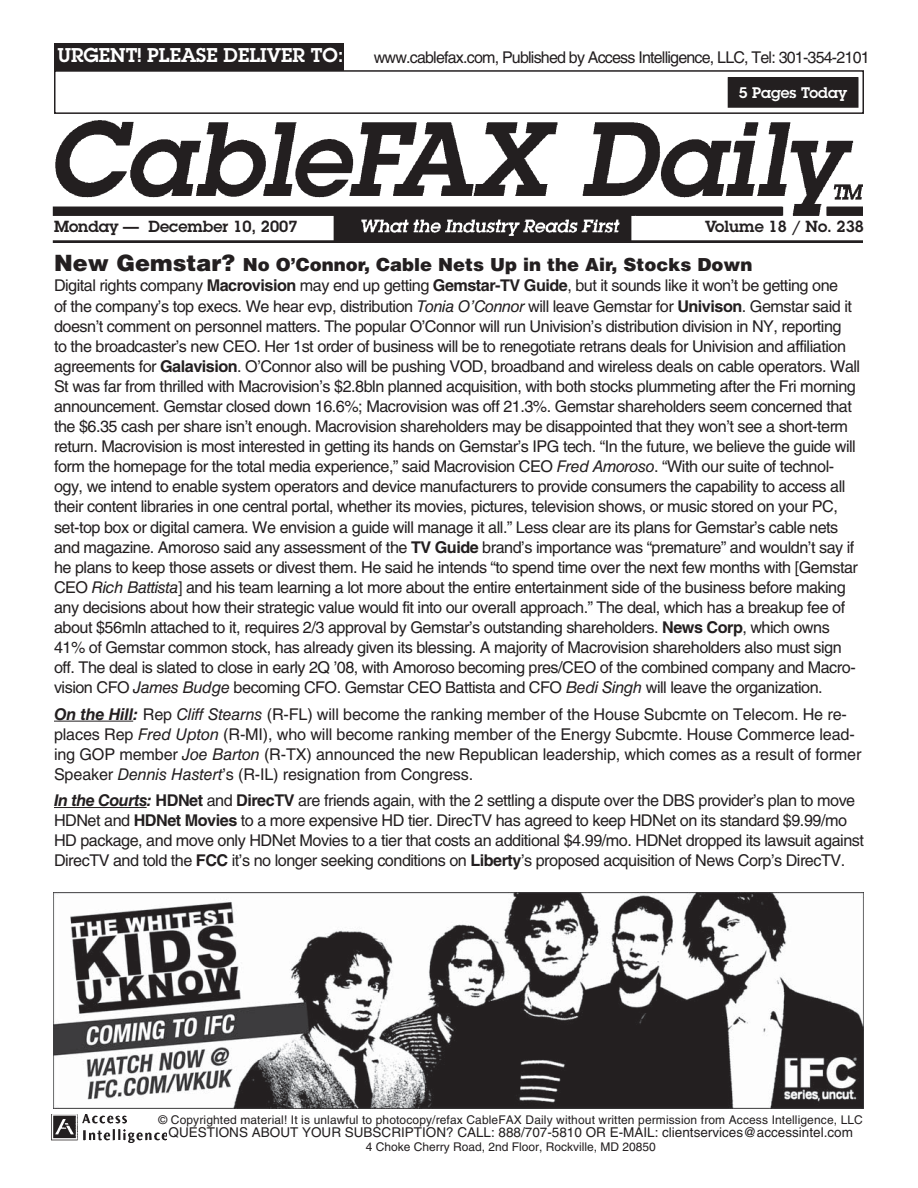
<style>
.page{position:relative;width:918px;height:1188px;background:#fff}
.page>*{position:absolute;margin:0;border:0;box-sizing:border-box;transform-origin:0 0}
.t1{font:600 19.5px "Lubalin Graph Std";color:#fff}
.t2{font:900 18px "Helvetica LT Std";color:#231f20}
.t3{font:16.2px/20.1px "Helvetica LT Std";letter-spacing:-.03em;color:#231f20}
.t4{font:16.2px/20.1px "Helvetica LT Std";letter-spacing:-.01em;color:#231f20}
.t5{font:16.2px "Helvetica LT Std";letter-spacing:-.05em;color:#231f20}
.t6{font:600 15.75px "Lubalin Graph Std";color:#231f20}
.t7{font:600 15px "Lubalin Graph Std";color:#fff}
.t8{font:13.5px "Helvetica LT Std";color:#231f20}
.t9{font:12px "Helvetica LT Std";letter-spacing:.01em;color:#231f20}
.s1{font-size:22.5px}
.s2{font-weight:700}
.s3{font-style:italic}
.s4{font-weight:700;font-style:italic}
</style>
<div class="page">
<img style="left:53px;top:121px;width:810px;height:122px">
<div style="left:54px;top:70px;width:810px;height:44px;border:2px solid #231f20"></div>
<div style="left:54px;top:43px;width:290px;height:28px;background:#231f20"></div>
<img style="left:52px;top:1114px;width:115px;height:29px">
<img style="left:53px;top:892px;width:810px;height:216px">
<hr style="left:54px;top:721px;width:79px;height:1px;background:#231f20">
<hr style="left:54px;top:807px;width:93px;height:1px;background:#231f20">
<div style="left:728px;top:78px;width:130px;height:29px;background:#231f20"></div>
<div style="left:728px;top:77px;width:131px;height:31px;border:2px solid #231f20"></div>
<p class="t1" style="left:57px;top:48px;width:288px">URGENT! PLEASE DELIVER TO:</p>
<p class="t5" style="left:374px;top:52px;width:497px">www.cablefax.com, Published by Access Intelligence, LLC, Tel: 301-354-2101</p>
<p class="t7" style="left:739px;top:87px;width:110px">5 Pages Today</p>
<p class="t6" style="left:54px;top:220px;width:245px">Monday — December 10, 2007</p>
<p class="t6" style="left:705px;top:220px;width:160px">Volume 18 / No. 238</p>
<p class="t2" style="left:54px;top:258px;width:700px"><span class="s1">New Gemstar?</span> No O’Connor, Cable Nets Up in the Air, Stocks Down</p>
<p class="t3" style="left:54px;top:277px;width:808px">Digital rights company <span class="s2">Macrovision</span> may end up getting <span class="s2">Gemstar-TV Guide</span> , but it sounds like it won’t be getting one<br>of the company’s top execs. We hear evp, distribution <span class="s3">Tonia O’Connor</span> will leave Gemstar for <span class="s2">Univison</span> . Gemstar said it doesn’t comment on personnel matters. The popular O’Connor will run Univision’s distribution division in NY, reporting<br>to the broadcaster’s new CEO. Her 1st order of business will be to renegotiate retrans deals for Univision and affiliation agreements for <span class="s2">Galavision</span> . O’Connor also will be pushing VOD, broadband and wireless deals on cable operators. Wall St was far from thrilled with Macrovision’s $2.8bln planned acquisition, with both stocks plummeting after the Fri morning announcement. Gemstar closed down 16.6%; Macrovision was off 21.3%. Gemstar shareholders seem concerned that the $6.35 cash per share isn’t enough. Macrovision shareholders may be disappointed that they won’t see a short-term return. Macrovision is most interested in getting its hands on Gemstar’s IPG tech. “In the future, we believe the guide will form the homepage for the total media experience,” said Macrovision CEO <span class="s3">Fred Amoroso</span> . “With our suite of technol&shy;ogy, we intend to enable system operators and device manufacturers to provide consumers the capability to access all their content libraries in one central portal, whether its movies, pictures, television shows, or music stored on your PC, set-top box or digital camera. We envision a guide will manage it all.” Less clear are its plans for Gemstar’s cable nets and magazine. Amoroso said any assessment of the <span class="s2">TV Guide</span> brand’s importance was “premature” and wouldn’t say if he plans to keep those assets or divest them. He said he intends “to spend time over the next few months with [Gemstar CEO <span class="s3">Rich Battista</span> ] and his team learning a lot more about the entire entertainment side of the business before making any decisions about how their strategic value would fit into our overall approach.” The deal, which has a breakup fee of about $56mln attached to it, requires 2/3 approval by Gemstar’s outstanding shareholders. <span class="s2">News Corp</span> , which owns 41% of Gemstar common stock, has already given its blessing. A majority of Macrovision shareholders also must sign off. The deal is slated to close in early 2Q ’08, with Amoroso becoming pres/CEO of the combined company and Macro&shy;vision CFO <span class="s3">James Budge</span> becoming CFO. Gemstar CEO Battista and CFO <span class="s3">Bedi Singh</span> will leave the organization.</p>
<p class="t4" style="left:54px;top:706px;width:809px"><span class="s4">On the Hill:</span> Rep <span class="s3">Cliff Stearns</span> (R-FL) will become the ranking member of the House Subcmte on Telecom. He re&shy;places Rep <span class="s3">Fred Upton</span> (R-MI), who will become ranking member of the Energy Subcmte. House Commerce lead&shy;ing GOP member <span class="s3">Joe Barton</span> (R-TX) announced the new Republican leadership, which comes as a result of former Speaker <span class="s3">Dennis Hastert</span> ’s (R-IL) resignation from Congress.</p>
<p class="t3" style="left:54px;top:792px;width:811px"><span class="s4">In the Courts:</span> <span class="s2">HDNet</span> and <span class="s2">DirecTV</span> are friends again, with the 2 settling a dispute over the DBS provider’s plan to move HDNet and <span class="s2">HDNet Movies</span> to a more expensive HD tier. DirecTV has agreed to keep HDNet on its standard $9.99/mo HD package, and move only HDNet Movies to a tier that costs an additional $4.99/mo. HDNet dropped its lawsuit against DirecTV and told the <span class="s2">FCC</span> it’s no longer seeking conditions on <span class="s2">Liberty</span> ’s proposed acquisition of News Corp’s DirecTV.</p>
<p class="t9" style="left:159px;top:1115px;width:706px">© Copyrighted material! It is unlawful to photocopy/refax CableFAX Daily without written permission from Access Intelligence, LLC</p>
<p class="t8" style="left:169px;top:1128px;width:686px">QUESTIONS ABOUT YOUR SUBSCRIPTION? CALL: 888/707-5810 OR E-MAIL: clientservices@accessintel.com</p>
<p class="t9" style="left:366px;top:1142px;width:292px">4 Choke Cherry Road, 2nd Floor, Rockville, MD 20850</p>
</div>
